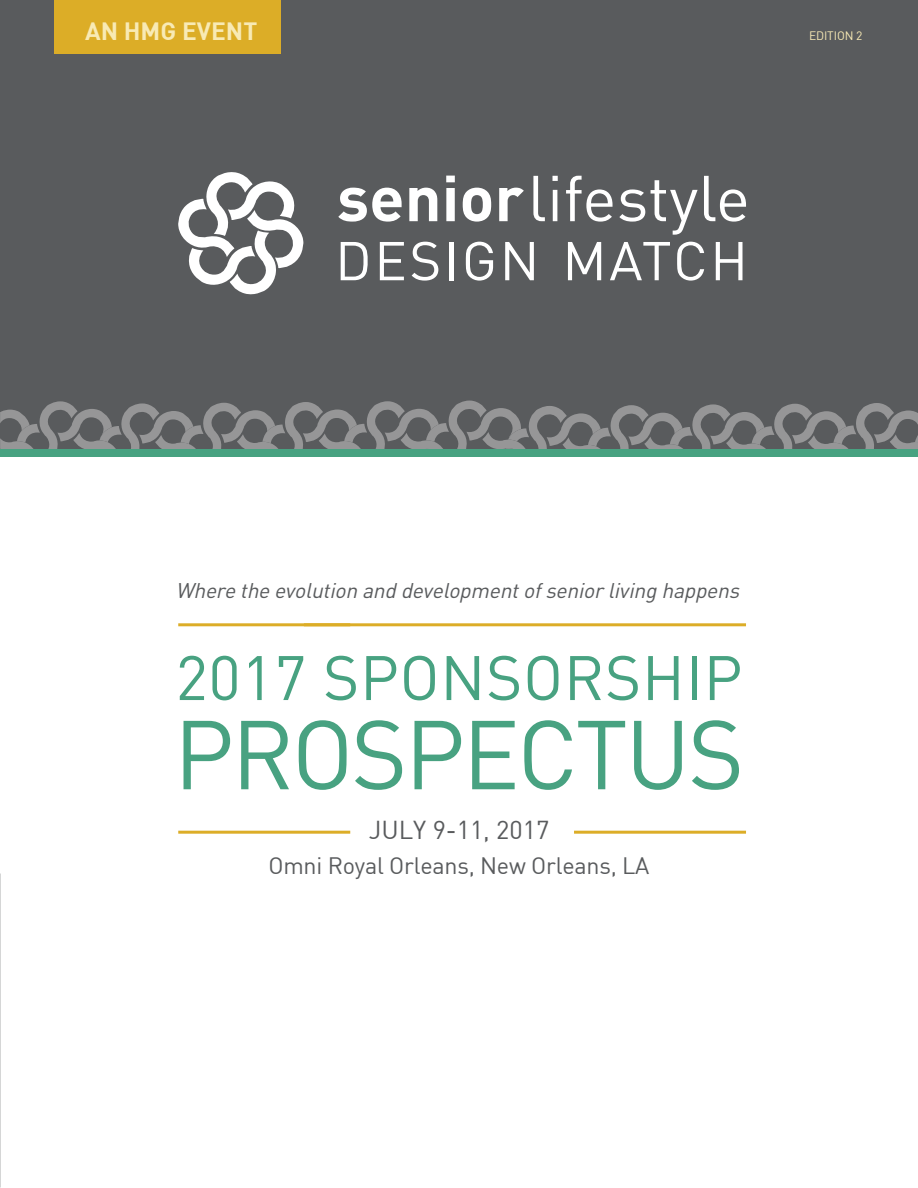
<style>
.page{position:relative;width:918px;height:1188px;background:#fff}
.page>*{position:absolute;margin:0;border:0;box-sizing:border-box;transform-origin:0 0}
.t1{font:96.15px "DIN";letter-spacing:-.03em;color:#48a281}
.t2{font:61.8px "DIN";letter-spacing:.01em;color:#48a281}
.t3{font:25.35px "DIN";color:#595b5d}
.t4{font:700 24.45px "DIN";color:#f8eab5}
.t5{font:23.25px "DIN";letter-spacing:-.01em;color:#595b5d}
.t6{font:italic 21px "DIN";letter-spacing:-.01em;color:#595b5d}
.t7{font:12px "DIN";letter-spacing:-.01em;color:#f8eab5}
</style>
<div class="page">
<div style="left:0;top:0;width:918px;height:450px;background:#595b5d"></div>
<div style="left:54px;top:0;width:227px;height:54px;background:#dcad27"></div>
<hr style="left:178px;top:831px;width:172px;height:3px;background:#dcad27">
<hr style="left:574px;top:831px;width:172px;height:3px;background:#dcad27">
<hr style="left:178px;top:623px;width:172px;height:3px;background:#dcad27">
<hr style="left:304px;top:623px;width:442px;height:3px;background:#dcad27">
<svg style="left:338px;top:188px;width:64px;height:34px"></svg>
<svg style="left:409px;top:188px;width:28px;height:33px"></svg>
<svg style="left:446px;top:176px;width:9px;height:45px"></svg>
<svg style="left:463px;top:188px;width:28px;height:34px"></svg>
<svg style="left:499px;top:188px;width:25px;height:33px"></svg>
<svg style="left:533px;top:176px;width:12px;height:45px"></svg>
<svg style="left:553px;top:176px;width:5px;height:45px"></svg>
<svg style="left:566px;top:176px;width:47px;height:46px"></svg>
<svg style="left:619px;top:189px;width:26px;height:33px"></svg>
<svg style="left:651px;top:180px;width:47px;height:55px"></svg>
<svg style="left:704px;top:176px;width:42px;height:46px"></svg>
<svg style="left:341px;top:242px;width:27px;height:38px"></svg>
<svg style="left:380px;top:242px;width:24px;height:38px"></svg>
<svg style="left:412px;top:242px;width:26px;height:39px"></svg>
<div style="left:449px;top:242px;width:5px;height:38px;background:#fff"></div>
<svg style="left:466px;top:242px;width:27px;height:39px"></svg>
<svg style="left:505px;top:242px;width:29px;height:38px"></svg>
<svg style="left:568px;top:242px;width:33px;height:38px"></svg>
<svg style="left:610px;top:242px;width:60px;height:38px"></svg>
<svg style="left:677px;top:242px;width:27px;height:39px"></svg>
<svg style="left:716px;top:242px;width:26px;height:38px"></svg>
<svg style="left:178px;top:172px;width:126px;height:123px"></svg>
<svg style="left:0;top:401px;width:918px;height:49px"></svg>
<div style="left:0;top:450px;width:918px;height:7px;background:#48a281"></div>
<p class="t4" style="left:85px;top:15px;width:174px">AN HMG EVENT</p>
<p class="t7" style="left:809px;top:28px;width:55px">EDITION 2</p>
<p class="t6" style="left:176px;top:577px;width:565px">Where the evolution and development of senior living happens</p>
<h2 class="t2" style="left:176px;top:639px;width:568px">2017 SPONSORSHIP</h2>
<h1 class="t1" style="left:174px;top:695px;width:572px">PROSPECTUS</h1>
<p class="t3" style="left:369px;top:814px;width:182px">JULY 9-11, 2017</p>
<p class="t5" style="left:268px;top:851px;width:383px">Omni Royal Orleans, New Orleans, LA</p>
</div>
